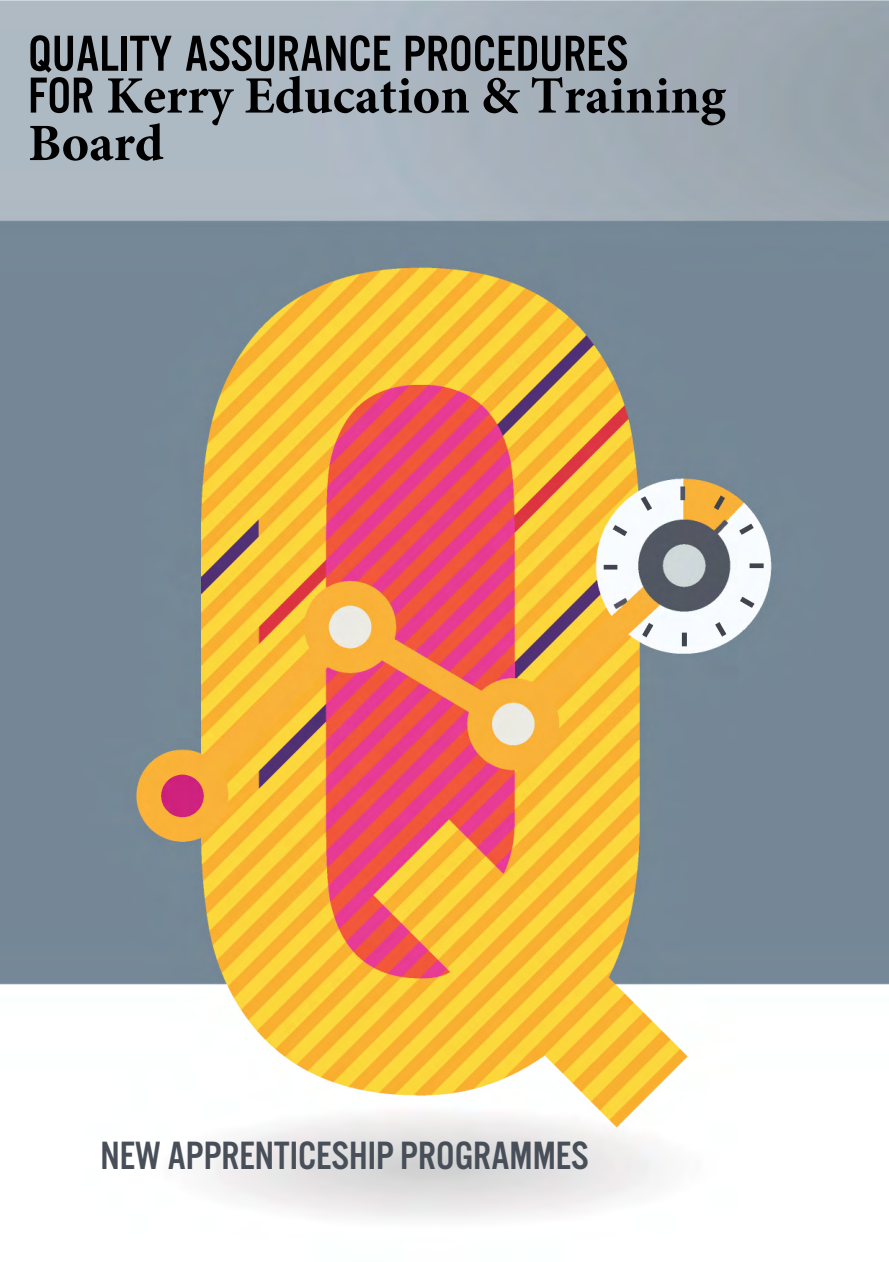
<style>
.page{position:relative;width:889px;height:1262px;background:#fff}
.page>*{position:absolute;margin:0;border:0;box-sizing:border-box;transform-origin:0 0}
.t1{font:700 52.5px/47.4px "Minion Pro";color:#000}
.t2{font:52.5px "U.S.101";color:#000}
.t3{font:41.1px "U.S.101";color:#484f59}
.s1{font-family:"U.S.101";font-weight:400}
</style>
<div class="page">
<img style="left:0;top:0;width:889px;height:1219px">
<h1 class="t2" style="left:28px;top:26px;width:601px">QUALITY ASSURANCE PROCEDURES</h1>
<p class="t1" style="left:28px;top:71px;width:699px"><span class="s1">FOR</span> Kerry Education &amp; Training<br>Board</p>
<h1 class="t3" style="left:100px;top:1132px;width:489px">NEW APPRENTICESHIP PROGRAMMES</h1>
</div>
